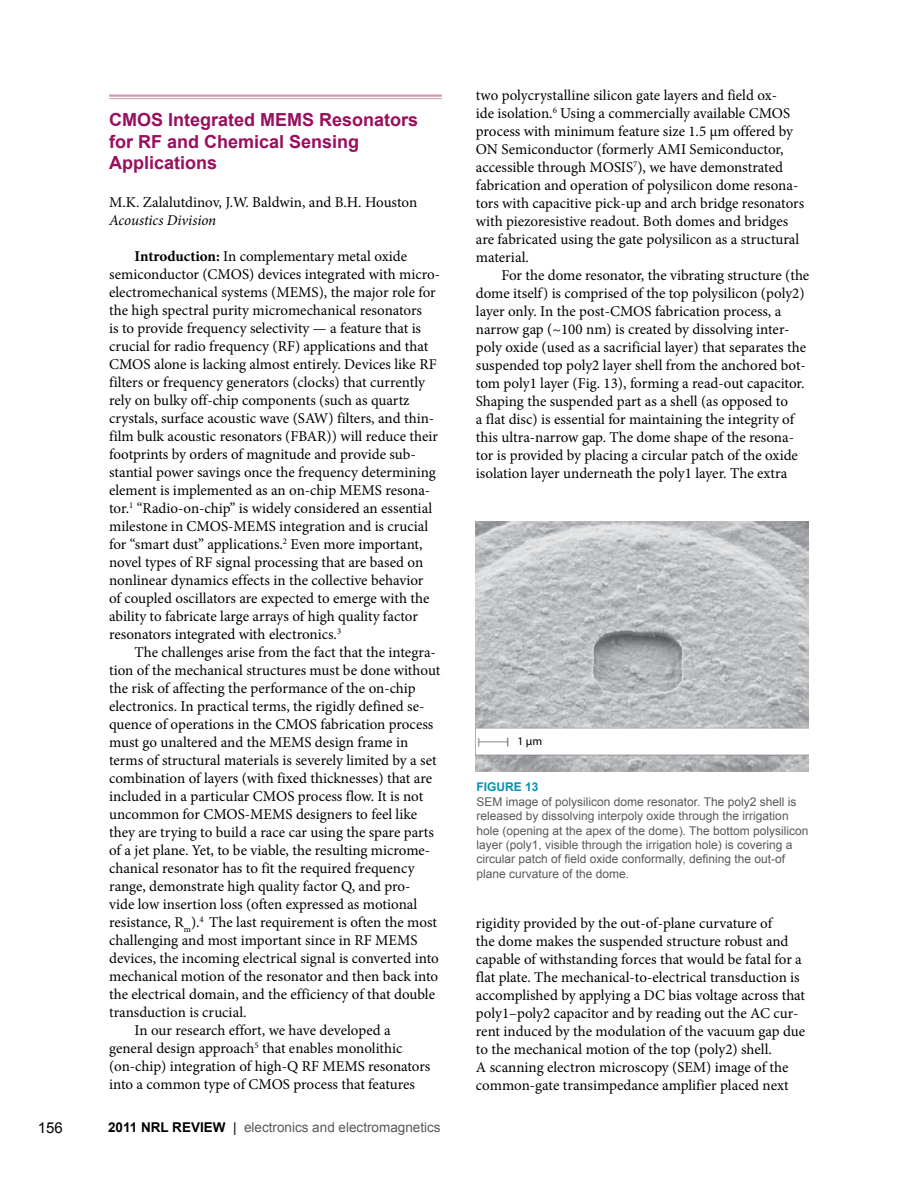
<style>
.page{position:relative;width:918px;height:1188px;background:#fff}
.page>*{position:absolute;margin:0;border:0;box-sizing:border-box;transform-origin:0 0}
.t1{font:700 18px/21.6px "Arial";color:#990e5e}
.t2{font:15px/18px "Minion Pro";color:#000}
.t3{font:italic 15px "Minion Pro";letter-spacing:-.005em;color:#000}
.t4{font:15px "Arial";color:#000}
.t5{font:13.5px "Arial";color:#58595b}
.t6{font:12px/14.4px "Arial";color:#58595b}
.t7{font:700 12px "Arial";color:#0091b3}
.t8{font:11.7px "Myriad Pro";color:#000}
.s1{font-weight:700}
.s2{font-weight:700;color:#000}
.s3{color:#000}
</style>
<div class="page">
<hr style="left:109px;top:95px;width:333px;height:2px;background:#d197b2">
<hr style="left:109px;top:98px;width:333px;height:1px;background:#d197b2">
<img style="left:475px;top:522px;width:333px;height:249px">
<div style="left:520px;top:734px;width:42px;height:15px;background:#fff"></div>
<p class="t1" style="left:109px;top:109px;width:311px">CMOS Integrated MEMS Resonators for RF and Chemical Sensing<br>Applications</p>
<p class="t2" style="left:109px;top:194px;width:310px">M.K. Zalalutdinov, J.W. Baldwin, and B.H. Houston</p>
<p class="t3" style="left:109px;top:210px;width:109px">Acoustics Division</p>
<p class="t2" style="left:109px;top:248px;width:332px;text-indent:26px"><span class="s1">Introduction:</span> In complementary metal oxide semiconductor (CMOS) devices integrated with micro&shy;electromechanical systems (MEMS), the major role for the high spectral purity micromechanical resonators<br>is to provide frequency selectivity — a feature that is crucial for radio frequency (RF) applications and that CMOS alone is lacking almost entirely. Devices like RF filters or frequency generators (clocks) that currently rely on bulky off-chip components (such as quartz crystals, surface acoustic wave (SAW) filters, and thin&shy;film bulk acoustic resonators (FBAR)) will reduce their footprints by orders of magnitude and provide sub&shy;stantial power savings once the frequency determining element is implemented as an on-chip MEMS resona&shy;tor.<sup>1</sup> “Radio-on-chip” is widely considered an essential milestone in CMOS-MEMS integration and is crucial for “smart dust” applications.<sup>2</sup> Even more important, novel types of RF signal processing that are based on nonlinear dynamics effects in the collective behavior<br>of coupled oscillators are expected to emerge with the ability to fabricate large arrays of high quality factor resonators integrated with electronics.<sup>3</sup></p>
<p class="t2" style="left:135px;top:644px;width:303px">The challenges arise from the fact that the integra-</p>
<p class="t2" style="left:109px;top:662px;width:333px">tion of the mechanical structures must be done without</p>
<p class="t2" style="left:109px;top:680px;width:308px">the risk of affecting the performance of the on-chip</p>
<p class="t2" style="left:109px;top:698px;width:317px">electronics. In practical terms, the rigidly defined se-</p>
<p class="t2" style="left:109px;top:716px;width:326px">quence of operations in the CMOS fabrication process</p>
<p class="t2" style="left:109px;top:734px;width:301px">must go unaltered and the MEMS design frame in</p>
<p class="t2" style="left:109px;top:752px;width:329px">terms of structural materials is severely limited by a set</p>
<p class="t2" style="left:109px;top:770px;width:324px">combination of layers (with fixed thicknesses) that are</p>
<p class="t2" style="left:109px;top:788px;width:316px">included in a particular CMOS process flow. It is not</p>
<p class="t2" style="left:109px;top:806px;width:310px">uncommon for CMOS-MEMS designers to feel like</p>
<p class="t2" style="left:109px;top:824px;width:326px">they are trying to build a race car using the spare parts</p>
<p class="t2" style="left:109px;top:842px;width:323px">of a jet plane. Yet, to be viable, the resulting microme-</p>
<p class="t2" style="left:109px;top:860px;width:307px">chanical resonator has to fit the required frequency</p>
<p class="t2" style="left:109px;top:878px;width:303px">range, demonstrate high quality factor Q, and pro-</p>
<p class="t2" style="left:109px;top:896px;width:310px">vide low insertion loss (often expressed as motional</p>
<p class="t2" style="left:109px;top:914px;width:330px">resistance, R<sub>m</sub>).<sup>4</sup> The last requirement is often the most</p>
<p class="t2" style="left:109px;top:932px;width:310px">challenging and most important since in RF MEMS</p>
<p class="t2" style="left:109px;top:950px;width:331px">devices, the incoming electrical signal is converted into</p>
<p class="t2" style="left:109px;top:968px;width:331px">mechanical motion of the resonator and then back into</p>
<p class="t2" style="left:109px;top:986px;width:327px">the electrical domain, and the efficiency of that double</p>
<p class="t2" style="left:109px;top:1004px;width:139px">transduction is crucial.</p>
<p class="t2" style="left:135px;top:1022px;width:258px">In our research effort, we have developed a</p>
<p class="t2" style="left:109px;top:1040px;width:295px">general design approach<sup>5</sup> that enables monolithic</p>
<p class="t2" style="left:109px;top:1058px;width:323px">(on-chip) integration of high-Q RF MEMS resonators</p>
<p class="t2" style="left:109px;top:1076px;width:307px">into a common type of CMOS process that features</p>
<p class="t4" style="left:38px;top:1118px;width:27px">156</p>
<p class="t5" style="left:108px;top:1119px;width:334px"><span class="s2">2011 NRL REVIEW</span> <span class="s3">|</span> electronics and electromagnetics</p>
<p class="t2" style="left:476px;top:87px;width:330px">two polycrystalline silicon gate layers and field ox-<br>ide isolation.<sup>6</sup> Using a commercially available CMOS process with minimum feature size 1.5 μm offered by ON Semiconductor (formerly AMI Semiconductor, accessible through MOSIS<sup>7</sup>), we have demonstrated fabrication and operation of polysilicon dome resona&shy;tors with capacitive pick-up and arch bridge resonators with piezoresistive readout. Both domes and bridges are fabricated using the gate polysilicon as a structural material.</p>
<p class="t2" style="left:476px;top:267px;width:335px;text-indent:26px">For the dome resonator, the vibrating structure (the dome itself) is comprised of the top polysilicon (poly2) layer only. In the post-CMOS fabrication process, a narrow gap (~100 nm) is created by dissolving inter&shy;poly oxide (used as a sacrificial layer) that separates the suspended top poly2 layer shell from the anchored bot&shy;tom poly1 layer (Fig. 13), forming a read-out capacitor.<br>Shaping the suspended part as a shell (as opposed to<br>a flat disc) is essential for maintaining the integrity of this ultra-narrow gap. The dome shape of the resona&shy;tor is provided by placing a circular patch of the oxide isolation layer underneath the poly1 layer. The extra</p>
<p class="t8" style="left:517px;top:734px;width:26px">1 µm</p>
<p class="t7" style="left:477px;top:779px;width:64px">FIGURE 13</p>
<p class="t6" style="left:477px;top:794px;width:333px">SEM image of polysilicon dome resonator. The poly2 shell is released by dissolving interpoly oxide through the irrigation hole (opening at the apex of the dome). The bottom polysilicon layer (poly1, visible through the irrigation hole) is covering a circular patch of field oxide conformally, defining the out-of plane curvature of the dome.</p>
<p class="t2" style="left:476px;top:915px;width:331px">rigidity provided by the out-of-plane curvature of<br>the dome makes the suspended structure robust and capable of withstanding forces that would be fatal for a flat plate. The mechanical-to-electrical transduction is accomplished by applying a DC bias voltage across that poly1–poly2 capacitor and by reading out the AC cur&shy;rent induced by the modulation of the vacuum gap due to the mechanical motion of the top (poly2) shell.<br>A scanning electron microscopy (SEM) image of the common-gate transimpedance amplifier placed next</p>
</div>
